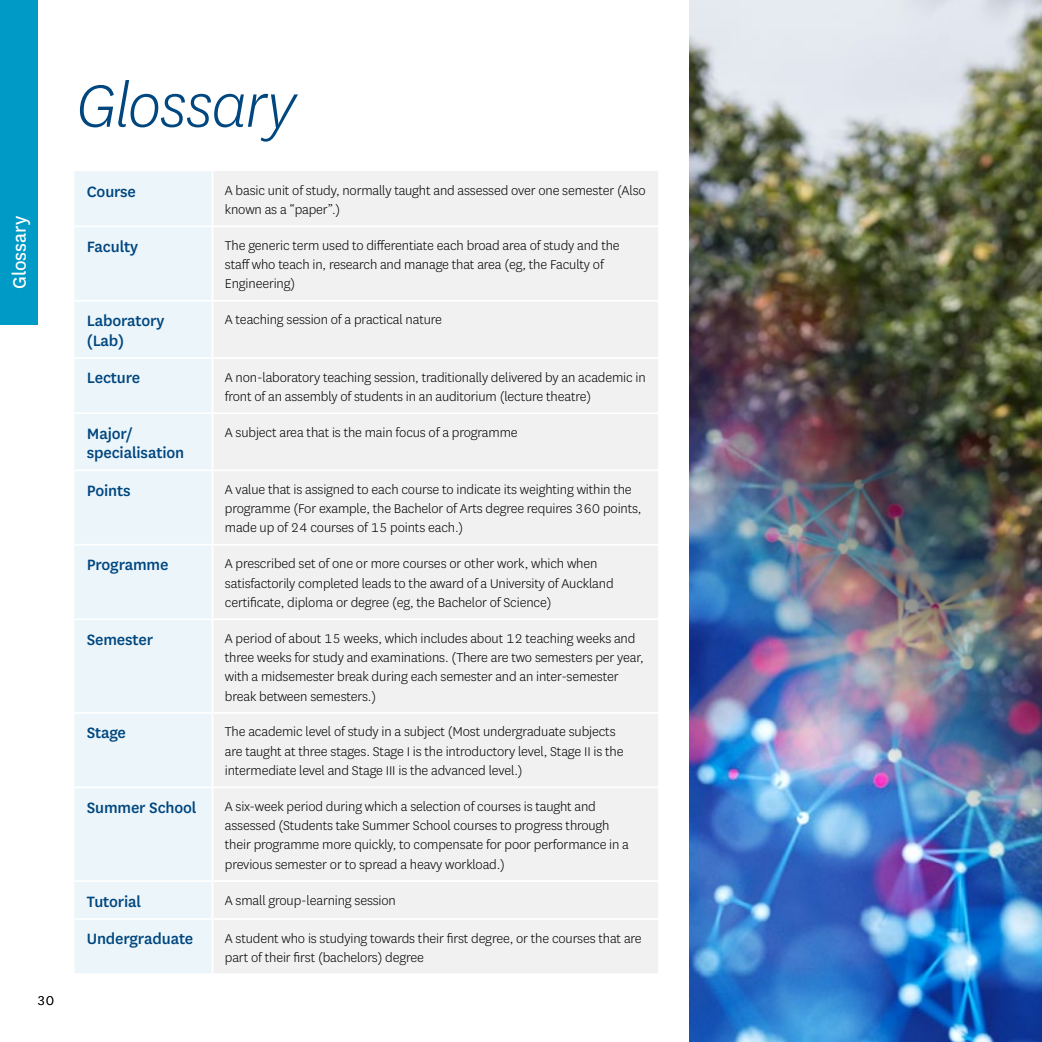
<style>
.page{position:relative;width:1042px;height:1042px;background:#fff}
.page>*{position:absolute;margin:0;border:0;box-sizing:border-box;transform-origin:0 0}
.t1{font:italic 300 70px "National";letter-spacing:-.025em;color:#00467f}
.t2{font:21px "National";color:#fff}
.t3{font:500 17.5px/19.2px "National";letter-spacing:-.01em;color:#00467f}
.t4{font:300 14.88px/19.2px "National";letter-spacing:-.01em;color:#000}
</style>
<div class="page">
<img style="left:690px;top:0;width:352px;height:1042px">
<div style="left:74px;top:171px;width:138px;height:802px;background:#ecf6fa"></div>
<div style="left:214px;top:171px;width:444px;height:802px;background:#f1f1f2"></div>
<hr style="left:74px;top:225px;width:138px;height:2px;background:#fff">
<hr style="left:212px;top:225px;width:446px;height:2px;background:#fff">
<hr style="left:74px;top:300px;width:138px;height:2px;background:#fff">
<hr style="left:212px;top:300px;width:446px;height:2px;background:#fff">
<hr style="left:74px;top:357px;width:138px;height:2px;background:#fff">
<hr style="left:212px;top:357px;width:446px;height:2px;background:#fff">
<hr style="left:74px;top:412px;width:138px;height:2px;background:#fff">
<hr style="left:212px;top:412px;width:446px;height:2px;background:#fff">
<hr style="left:74px;top:469px;width:138px;height:2px;background:#fff">
<hr style="left:212px;top:469px;width:446px;height:2px;background:#fff">
<hr style="left:74px;top:544px;width:138px;height:2px;background:#fff">
<hr style="left:212px;top:544px;width:446px;height:2px;background:#fff">
<hr style="left:74px;top:618px;width:138px;height:2px;background:#fff">
<hr style="left:212px;top:618px;width:446px;height:2px;background:#fff">
<hr style="left:74px;top:712px;width:138px;height:2px;background:#fff">
<hr style="left:212px;top:712px;width:446px;height:2px;background:#fff">
<hr style="left:74px;top:786px;width:138px;height:2px;background:#fff">
<hr style="left:212px;top:786px;width:446px;height:2px;background:#fff">
<hr style="left:74px;top:880px;width:138px;height:2px;background:#fff">
<hr style="left:212px;top:880px;width:446px;height:2px;background:#fff">
<hr style="left:74px;top:918px;width:138px;height:2px;background:#fff">
<hr style="left:212px;top:918px;width:446px;height:2px;background:#fff">
<div style="left:0;top:0;width:37px;height:325px;background:#009ac7"></div>
<h2 class="t2" style="left:5px;top:289px;width:75px;rotate:-90deg">Glossary</h2>
<p class="t4" style="left:37px;top:990px;width:18px">30</p>
<h1 class="t1" style="left:76px;top:63px;width:222px">Glossary</h1>
<p class="t3" style="left:87px;top:181px;width:51px">Course</p>
<p class="t4" style="left:225px;top:180px;width:422px">A basic unit of study, normally taught and assessed over one semester (Also known as a “paper”.)</p>
<p class="t3" style="left:87px;top:236px;width:53px">Faculty</p>
<p class="t4" style="left:225px;top:235px;width:396px">The generic term used to differentiate each broad area of study and the staff who teach in, research and manage that area (eg, the Faculty of<br>Engineering)</p>
<p class="t3" style="left:87px;top:310px;width:79px">Laboratory (Lab)</p>
<p class="t4" style="left:225px;top:310px;width:219px">A teaching session of a practical nature</p>
<p class="t3" style="left:87px;top:367px;width:55px">Lecture</p>
<p class="t4" style="left:225px;top:367px;width:422px">A non-laboratory teaching session, traditionally delivered by an academic in front of an assembly of students in an auditorium (lecture theatre)</p>
<p class="t3" style="left:87px;top:423px;width:99px">Major/ specialisation</p>
<p class="t4" style="left:225px;top:422px;width:294px">A subject area that is the main focus of a programme</p>
<p class="t3" style="left:87px;top:480px;width:45px">Points</p>
<p class="t4" style="left:225px;top:479px;width:418px">A value that is assigned to each course to indicate its weighting within the programme (For example, the Bachelor of Arts degree requires 360 points, made up of 24 courses of 15 points each.)</p>
<p class="t3" style="left:87px;top:554px;width:83px">Programme</p>
<p class="t4" style="left:225px;top:554px;width:390px">A prescribed set of one or more courses or other work, which when satisfactorily completed leads to the award of a University of Auckland certificate, diploma or degree (eg, the Bachelor of Science)</p>
<p class="t3" style="left:87px;top:629px;width:68px">Semester</p>
<p class="t4" style="left:225px;top:628px;width:420px">A period of about 15 weeks, which includes about 12 teaching weeks and three weeks for study and examinations. (There are two semesters per year, with a midsemester break during each semester and an inter-semester break between semesters.)</p>
<p class="t3" style="left:87px;top:722px;width:41px">Stage</p>
<p class="t4" style="left:225px;top:722px;width:400px">The academic level of study in a subject (Most undergraduate subjects are taught at three stages. Stage I is the introductory level, Stage II is the intermediate level and Stage III is the advanced level.)</p>
<p class="t3" style="left:87px;top:797px;width:111px">Summer School</p>
<p class="t4" style="left:225px;top:796px;width:406px">A six-week period during which a selection of courses is taught and assessed (Students take Summer School courses to progress through their programme more quickly, to compensate for poor performance in a previous semester or to spread a heavy workload.)</p>
<p class="t3" style="left:87px;top:890px;width:56px">Tutorial</p>
<p class="t4" style="left:225px;top:890px;width:173px">A small group-learning session</p>
<p class="t3" style="left:87px;top:928px;width:108px">Undergraduate</p>
<p class="t4" style="left:225px;top:928px;width:418px">A student who is studying towards their first degree, or the courses that are part of their first (bachelors) degree</p>
</div>
